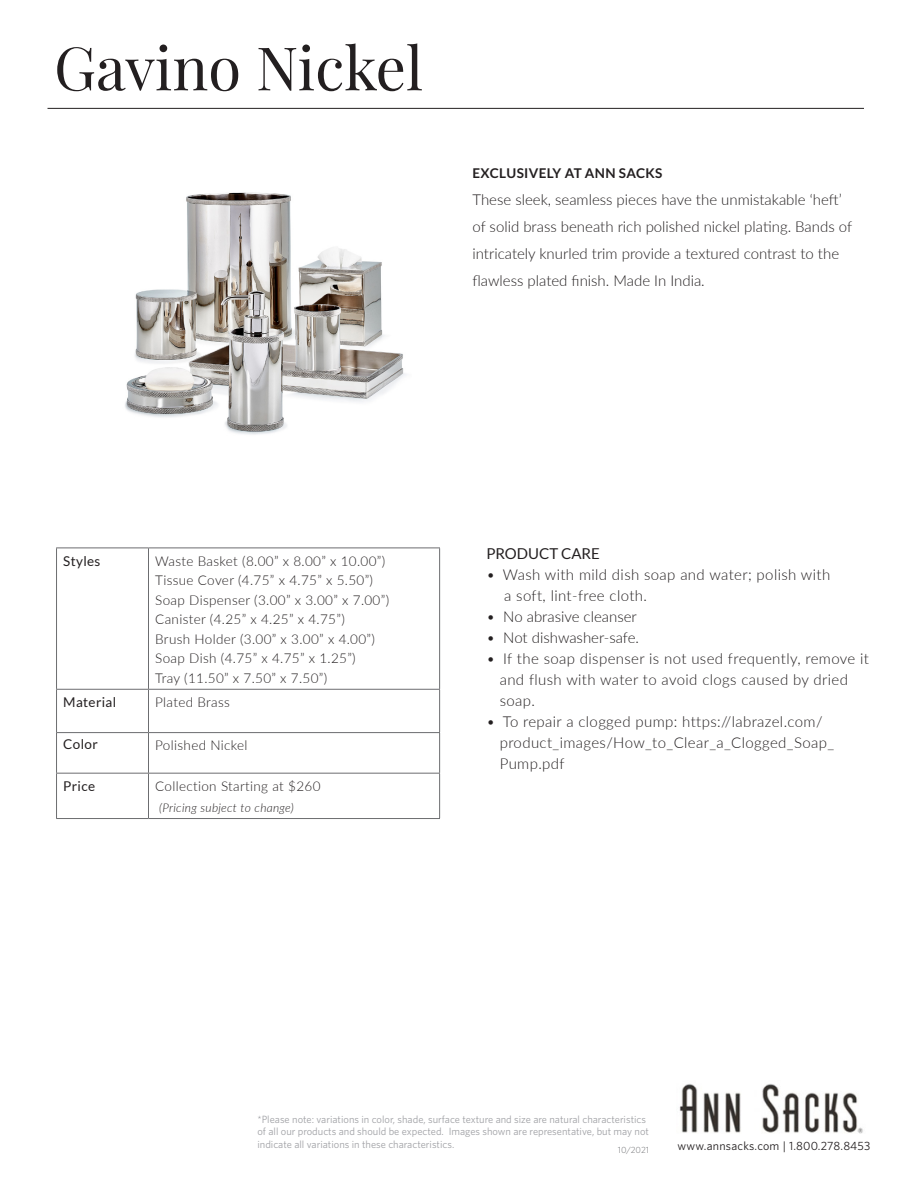
<style>
.page{position:relative;width:918px;height:1188px;background:#fff}
.page>*{position:absolute;margin:0;border:0;box-sizing:border-box;transform-origin:0 0}
.t1{font:60px "Playfair Display";color:#231f20}
.t2{font:300 15px/27px "Lato";color:#231f20}
.t3{font:300 15px/21px "Lato";letter-spacing:.025em;color:#231f20;text-align:center}
.t4{font:15px "Lato";color:#231f20}
.t5{font:300 13.5px "Lato";letter-spacing:.025em;color:#231f20}
.t6{font:13.5px "Lato";letter-spacing:.025em;color:#231f20}
.t7{font:700 13.5px "Lato";letter-spacing:.025em;color:#231f20}
.t8{font:12px "Whitney";letter-spacing:.015em;color:#231f20}
.t9{font:italic 300 12px "Lato";letter-spacing:.025em;color:#231f20}
.t10{font:10.5px/12.6px "Whitney";color:#a0a1a5}
.t11{font:300 9px "Whitney";color:#6c6d70}
</style>
<div class="page">
<img style="left:679px;top:1083px;width:184px;height:51px">
<hr style="left:48px;top:108px;width:816px;height:1px;background:#231f20">
<hr style="left:56px;top:548px;width:92px;height:1px;background:#6c6d70">
<hr style="left:56px;top:548px;width:1px;height:141px;background:#6c6d70">
<hr style="left:148px;top:548px;width:292px;height:1px;background:#6c6d70">
<hr style="left:148px;top:548px;width:1px;height:141px;background:#6c6d70">
<hr style="left:439px;top:548px;width:1px;height:141px;background:#6c6d70">
<hr style="left:56px;top:689px;width:92px;height:1px;background:#6c6d70">
<hr style="left:56px;top:690px;width:1px;height:42px;background:#6c6d70">
<hr style="left:148px;top:689px;width:292px;height:1px;background:#6c6d70">
<hr style="left:148px;top:690px;width:1px;height:42px;background:#6c6d70">
<hr style="left:439px;top:690px;width:1px;height:42px;background:#6c6d70">
<hr style="left:56px;top:732px;width:92px;height:1px;background:#6c6d70">
<hr style="left:56px;top:733px;width:1px;height:40px;background:#6c6d70">
<hr style="left:148px;top:732px;width:292px;height:1px;background:#6c6d70">
<hr style="left:148px;top:733px;width:1px;height:40px;background:#6c6d70">
<hr style="left:439px;top:733px;width:1px;height:40px;background:#6c6d70">
<hr style="left:56px;top:773px;width:92px;height:1px;background:#6c6d70">
<hr style="left:56px;top:774px;width:1px;height:44px;background:#6c6d70">
<hr style="left:148px;top:773px;width:292px;height:1px;background:#6c6d70">
<hr style="left:148px;top:774px;width:1px;height:44px;background:#6c6d70">
<hr style="left:439px;top:774px;width:1px;height:44px;background:#6c6d70">
<hr style="left:56px;top:818px;width:92px;height:1px;background:#6c6d70">
<hr style="left:148px;top:818px;width:292px;height:1px;background:#6c6d70">
<img style="left:125px;top:192px;width:281px;height:243px">
<p class="t1" style="left:54px;top:21px;width:371px">Gavino Nickel</p>
<p class="t7" style="left:472px;top:166px;width:191px">EXCLUSIVELY AT ANN SACKS</p>
<p class="t2" style="left:472px;top:186px;width:381px">These sleek, seamless pieces have the unmistakable ‘heft’ of solid brass beneath rich polished nickel plating. Bands of intricately knurled trim provide a textured contrast to the</p>
<p class="t2" style="left:472px;top:267px;width:234px">flawless plated finish. Made In India.</p>
<p class="t6" style="left:63px;top:553px;width:39px">Styles</p>
<p class="t5" style="left:155px;top:551px;width:232px">Waste Basket (8.00” x 8.00” x 10.00”)</p>
<p class="t5" style="left:155px;top:571px;width:219px">Tissue Cover (4.75” x 4.75” x 5.50”)</p>
<p class="t5" style="left:155px;top:590px;width:235px">Soap Dispenser (3.00” x 3.00” x 7.00”)</p>
<p class="t5" style="left:155px;top:610px;width:191px">Canister (4.25” x 4.25” x 4.75”)</p>
<p class="t5" style="left:155px;top:629px;width:221px">Brush Holder (3.00” x 3.00” x 4.00”)</p>
<p class="t5" style="left:155px;top:649px;width:202px">Soap Dish (4.75” x 4.75” x 1.25”)</p>
<p class="t5" style="left:155px;top:668px;width:174px">Tray (11.50” x 7.50” x 7.50”)</p>
<p class="t6" style="left:63px;top:694px;width:54px">Material</p>
<p class="t5" style="left:155px;top:693px;width:76px">Plated Brass</p>
<p class="t6" style="left:63px;top:737px;width:36px">Color</p>
<p class="t5" style="left:155px;top:736px;width:94px">Polished Nickel</p>
<p class="t6" style="left:63px;top:778px;width:33px">Price</p>
<p class="t5" style="left:155px;top:777px;width:167px">Collection Starting at $260</p>
<p class="t9" style="left:159px;top:799px;width:136px">(Pricing subject to change)</p>
<p class="t4" style="left:486px;top:545px;width:115px">PRODUCT CARE</p>
<p class="t3" style="left:486px;top:563px;width:345px">• Wash with mild dish soap and water; polish with</p>
<p class="t3" style="left:504px;top:584px;width:144px">a soft, lint-free cloth.</p>
<p class="t2" style="left:486px;top:602px;width:152px">• No abrasive cleanser</p>
<p class="t2" style="left:486px;top:623px;width:154px">• Not dishwasher-safe.</p>
<p class="t3" style="left:486px;top:647px;width:384px">• If the soap dispenser is not used frequently, remove it and flush with water to avoid clogs caused by dried</p>
<p class="t2" style="left:500px;top:686px;width:37px">soap.</p>
<p class="t3" style="left:486px;top:710px;width:338px">• To repair a clogged pump: https://labrazel.com/</p>
<p class="t3" style="left:500px;top:731px;width:336px">product_images/How_to_Clear_a_Clogged_Soap_</p>
<p class="t2" style="left:500px;top:749px;width:66px">Pump.pdf</p>
<p class="t10" style="left:257px;top:1113px;width:393px">*Please note: variations in color, shade, surface texture and size are natural characteristics of all our products and should be expected. Images shown are representative, but may not indicate all variations in these characteristics.</p>
<p class="t11" style="left:618px;top:1144px;width:33px">10/2021</p>
<p class="t8" style="left:677px;top:1138px;width:194px">www.annsacks.com | 1.800.278.8453</p>
</div>
